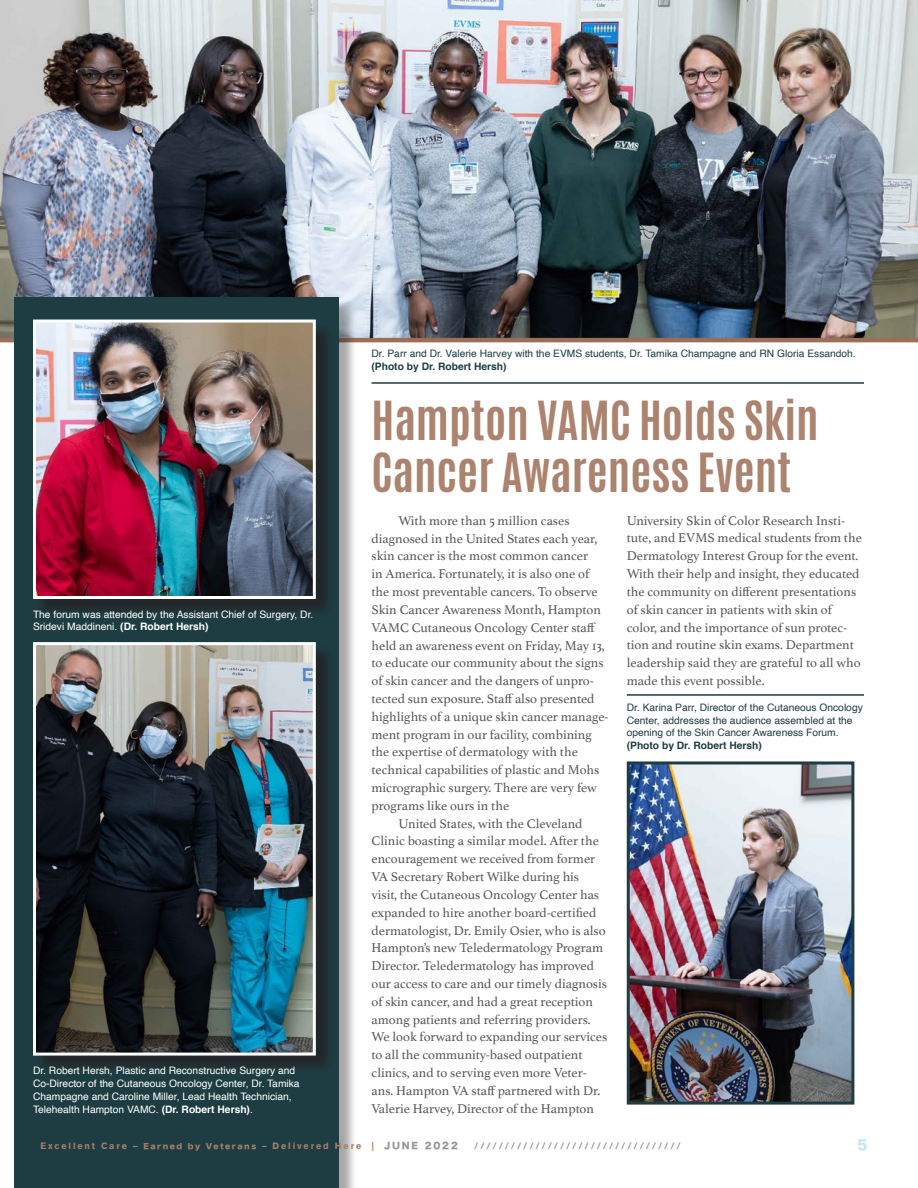
<style>
.page{position:relative;width:918px;height:1188px;background:#fff}
.page>*{position:absolute;margin:0;border:0;box-sizing:border-box;transform-origin:0 0}
.t1{font:700 45px/52.5px "Antonio";color:#ab836f}
.Folio_Right{font:13.5px "Hira Kaku Std N W8";color:#c3e9fa}
.Main_Paragraph_Syle{font:13.35px/17.9px "Athelas";color:#57585a}
.t2{font:10.2px/12.8px "Helvetica";color:#fff}
.t3{font:10.2px/12.8px "Helvetica";color:#1e3d42}
.t4{font:900 9px "Akzidenz Grotesk";letter-spacing:.2em;color:#a77e68}
.t5{font:900 9px "Akzidenz Grotesk";color:#939598}
.s1{font-weight:700}
.s2{font-family:"Hira Kaku Std N W8";font-weight:400;font-size:7.5px}
.s3{font-family:"Hira Kaku Std W8";font-weight:400;color:#939598}
</style>
<div class="page">
<img style="left:0;top:0;width:918px;height:338px">
<hr style="left:0;top:338px;width:918px;height:4px;background:#9b6e58">
<div style="left:16px;top:299px;width:341px;height:889px;background:#231f20;opacity:.4"></div>
<div style="left:14px;top:297px;width:324px;height:891px;background:#1e3d42"></div>
<hr style="left:372px;top:382px;width:492px;height:2px;background:#1e3d42">
<hr style="left:627px;top:694px;width:237px;height:2px;background:#1e3d42">
<img style="left:631px;top:765px;width:219px;height:336px">
<div style="left:627px;top:761px;width:227px;height:344px;border:3px solid #1e3d42"></div>
<div style="left:35px;top:322px;width:299px;height:296px;background:#231f20;opacity:.75"></div>
<img style="left:37px;top:324px;width:275px;height:271px">
<div style="left:33px;top:320px;width:283px;height:279px;border:3px solid #fff"></div>
<div style="left:35px;top:644px;width:299px;height:430px;background:#231f20;opacity:.75"></div>
<img style="left:37px;top:646px;width:275px;height:406px">
<div style="left:33px;top:642px;width:283px;height:414px;border:3px solid #fff"></div>
<p class="t3" style="left:372px;top:347px;width:486px">Dr. Parr and Dr. Valerie Harvey with the EVMS students, Dr. Tamika Champagne and RN Gloria Essandoh. <span class="s1">(Photo by Dr. Robert Hersh)</span></p>
<p class="t1" style="left:372px;top:395px;width:449px">Hampton VAMC Holds Skin<br>Cancer Awareness Event</p>
<p class="Main_Paragraph_Syle" style="left:627px;top:511px;width:237px">University Skin of Color Research Insti&shy;tute, and EVMS medical students from the Dermatology Interest Group for the event.<br>With their help and insight, they educated the community on different presentations of skin cancer in patients with skin of color, and the importance of sun protec&shy;tion and routine skin exams. Department leadership said they are grateful to all who made this event possible.</p>
<p class="t3" style="left:627px;top:701px;width:238px">Dr. Karina Parr, Director of the Cutaneous Oncology Center, addresses the audience assembled at the opening of the Skin Cancer Awareness Forum. <span class="s1">(Photo by Dr. Robert Hersh)</span></p>
<p class="Main_Paragraph_Syle" style="left:372px;top:511px;width:239px;text-indent:27px">With more than 5 million cases diagnosed in the United States each year, skin cancer is the most common cancer<br>in America. Fortunately, it is also one of the most preventable cancers. To observe Skin Cancer Awareness Month, Hampton VAMC Cutaneous Oncology Center staff held an awareness event on Friday, May 13, to educate our community about the signs of skin cancer and the dangers of unpro&shy;tected sun exposure. Staff also presented highlights of a unique skin cancer manage&shy;ment program in our facility, combining the expertise of dermatology with the technical capabilities of plastic and Mohs micrographic surgery. There are very few programs like ours in the</p>
<p class="Main_Paragraph_Syle" style="left:372px;top:814px;width:237px;text-indent:27px">United States, with the Cleveland Clinic boasting a similar model. After the encouragement we received from former VA Secretary Robert Wilke during his visit, the Cutaneous Oncology Center has expanded to hire another board-certified dermatologist, Dr. Emily Osier, who is also Hampton’s new Teledermatology Program Director. Teledermatology has improved our access to care and our timely diagnosis of skin cancer, and had a great reception among patients and referring providers.<br>We look forward to expanding our services to all the community-based outpatient clinics, and to serving even more Veter&shy;ans. Hampton VA staff partnered with Dr.<br>Valerie Harvey, Director of the Hampton</p>
<p class="t2" style="left:33px;top:608px;width:282px">The forum was attended by the Assistant Chief of Surgery, Dr.<br>Sridevi Maddineni. <span class="s1">(Dr. Robert Hersh)</span></p>
<p class="t2" style="left:33px;top:1065px;width:268px">Dr. Robert Hersh, Plastic and Reconstructive Surgery and Co-Director of the Cutaneous Oncology Center, Dr. Tamika Champagne and Caroline Miller, Lead Health Technician, Telehealth Hampton VAMC. <span class="s1">(Dr. Robert Hersh)</span>.</p>
<p class="t4" style="left:40px;top:1140px;width:419px">Excellent Care – <span class="s2">Earned by Veterans</span> – Delivered Here | <span class="s3">JUNE 2022</span></p>
<p class="t5" style="left:474px;top:1140px;width:208px">//////////////////////////////////</p>
<p class="Folio_Right" style="left:857px;top:1137px;width:12px">5</p>
</div>
